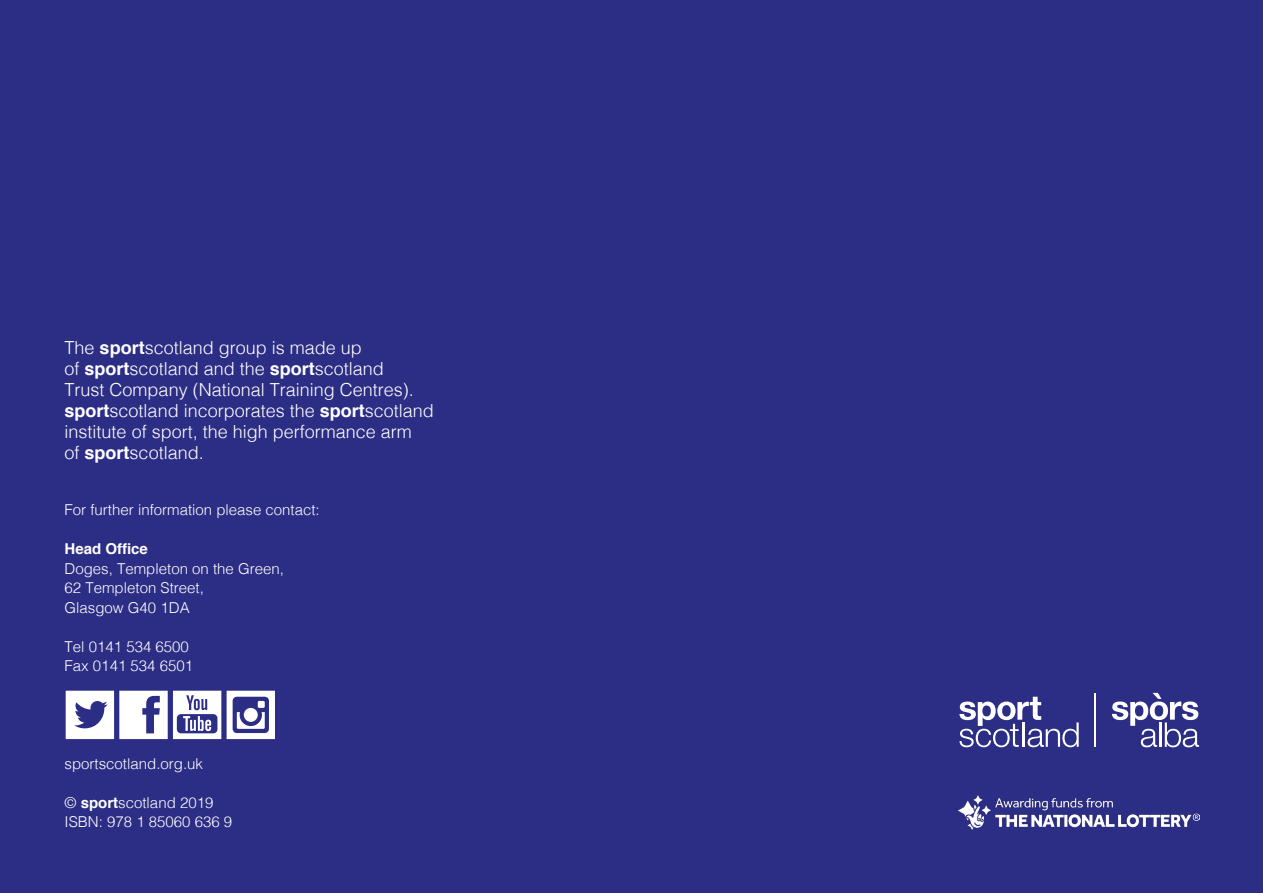
<style>
.page{position:relative;width:1263px;height:893px;background:#2c2d84}
.page>*{position:absolute;margin:0;border:0;box-sizing:border-box;transform-origin:0 0}
.t1{font:300 18px/21px "Helvetica";color:#fff}
.t2{font:300 15px/19.5px "Helvetica";color:#fff}
.t3{font:700 15px "Helvetica";color:#fff}
.s1{font-weight:700}
</style>
<div class="page">
<img style="left:958px;top:795px;width:241px;height:34px">
<svg style="left:959px;top:697px;width:120px;height:50px"></svg>
<svg style="left:1112px;top:693px;width:87px;height:54px"></svg>
<hr style="left:1095px;top:693px;width:1px;height:54px;background:#fff">
<svg style="left:66px;top:691px;width:155px;height:48px"></svg>
<svg style="left:227px;top:691px;width:48px;height:48px"></svg>
<p class="t1" style="left:65px;top:336px;width:371px">The <span class="s1">sport</span>scotland group is made up<br>of <span class="s1">sport</span>scotland and the <span class="s1">sport</span>scotland<br>Trust Company (National Training Centres). <span class="s1">sport</span>scotland incorporates the <span class="s1">sport</span>scotland institute of sport, the high performance arm<br>of <span class="s1">sport</span>scotland.</p>
<p class="t2" style="left:65px;top:499px;width:257px">For further information please contact:</p>
<p class="t3" style="left:65px;top:537px;width:85px">Head Office</p>
<p class="t2" style="left:65px;top:558px;width:221px">Doges, Templeton on the Green,<br>62 Templeton Street,<br>Glasgow G40 1DA</p>
<p class="t2" style="left:65px;top:636px;width:130px">Tel 0141 534 6500<br>Fax 0141 534 6501</p>
<p class="t2" style="left:65px;top:753px;width:140px">sportscotland.org.uk</p>
<p class="t2" style="left:65px;top:792px;width:169px">© <span class="s1">sport</span>scotland 2019<br>ISBN: 978 1 85060 636 9</p>
</div>
